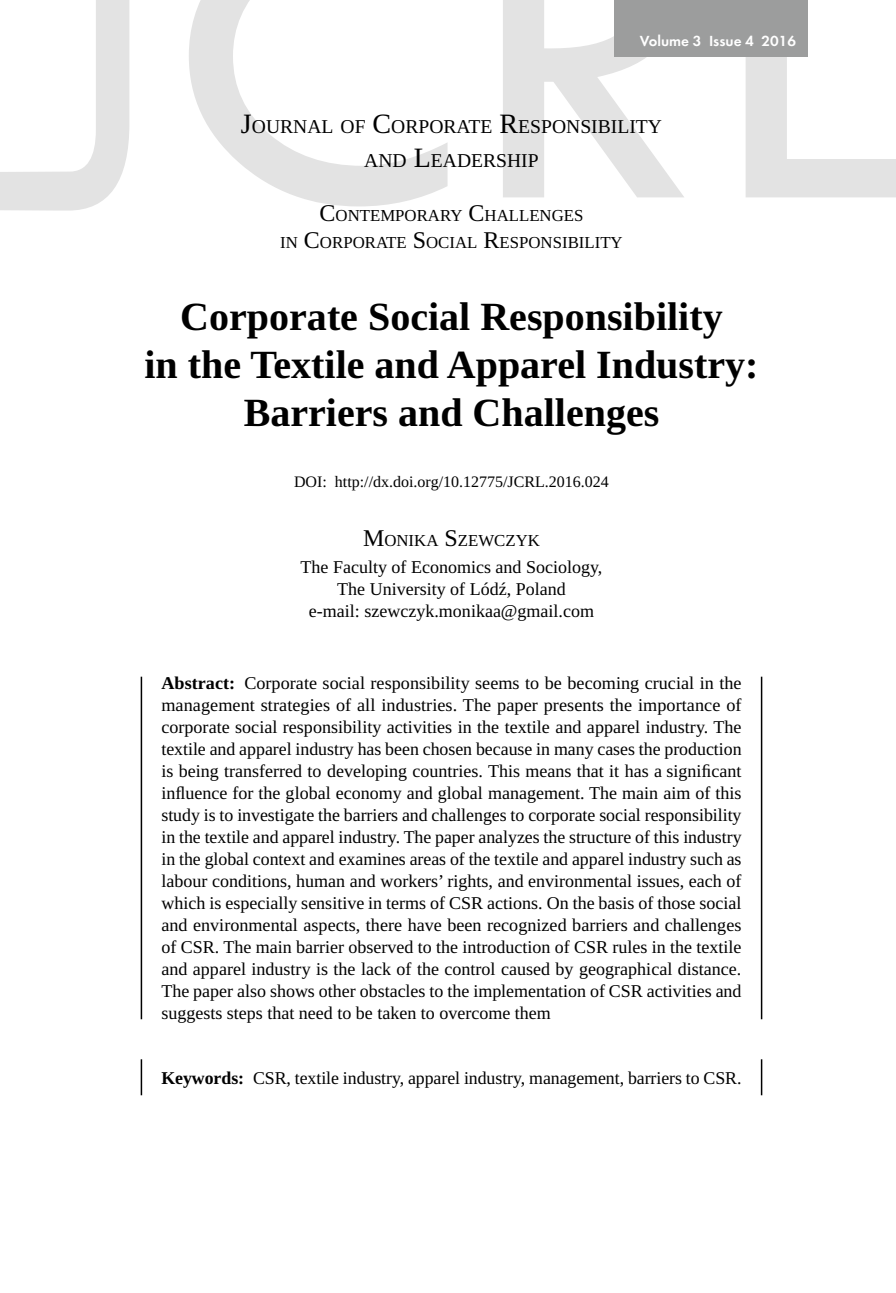
<style>
.page{position:relative;width:896px;height:1293px;background:#fff}
.page>*{position:absolute;margin:0;border:0;box-sizing:border-box;transform-origin:0 0}
.t1{font:700 40px/48px "Liberation Serif";color:#000;text-align:center}
.t2{font:19.6px/33.6px "Liberation Serif";color:#000;text-align:center}
.t3{font:18px/22px "Liberation Serif";color:#000;text-align:center}
.t4{font:16.8px/27px "Liberation Serif";color:#000;text-align:center}
.t5{font:16px "Liberation Serif";color:#000}
.t6{font:15.2px "Futura Demi";color:#fff}
.s1{font-size:28px}
.s2{font-size:24px}
.s3{font-weight:700}
</style>
<div class="page">
<svg style="left:0;top:0;width:896px;height:211px"></svg>
<div style="left:614px;top:0;width:193px;height:57px;background:#9c9d9d"></div>
<hr style="left:141px;top:676px;width:1px;height:343px;background:#000">
<hr style="left:761px;top:676px;width:1px;height:343px;background:#000">
<hr style="left:141px;top:1059px;width:1px;height:36px;background:#000">
<hr style="left:761px;top:1059px;width:1px;height:36px;background:#000">
<p class="t6" style="left:640px;top:31px;width:158px">Volume 3 Issue 4 2016</p>
<p class="t2" style="left:241px;top:110px;width:422px"><span class="s1">J</span>OURNAL OF <span class="s1">C</span>ORPORATE <span class="s1">R</span>ESPONSIBILITY<br>AND <span class="s1">L</span>EADERSHIP</p>
<p class="t4" style="left:280px;top:202px;width:344px"><span class="s2">C</span>ONTEMPORARY <span class="s2">C</span>HALLENGES<br>IN <span class="s2">C</span>ORPORATE <span class="s2">S</span>OCIAL <span class="s2">R</span>ESPONSIBILITY</p>
<h1 class="t1" style="left:144px;top:291px;width:615px">Corporate Social Responsibility<br>in the Textile and Apparel Industry:<br>Barriers and Challenges</h1>
<p class="t5" style="left:294px;top:471px;width:316px">doi: http://dx.doi.org/10.12775/JCRL.2016.024</p>
<p class="t4" style="left:363px;top:526px;width:178px"><span class="s2">M</span>ONIKA <span class="s2">S</span>ZEWCZYK</p>
<p class="t3" style="left:300px;top:555px;width:303px">The Faculty of Economics and Sociology,<br>The University of Lódź, Poland<br>e-mail: szewczyk.monikaa@gmail.com</p>
<p class="t3" style="left:161px;top:672px;width:582px;text-align:justify"><span class="s3">Abstract:</span> Corporate social responsibility seems to be becoming crucial in the management strategies of all industries. The paper presents the importance of corporate social responsibility activities in the textile and apparel industry. The textile and apparel industry has been chosen because in many cases the production is being transferred to developing countries. This means that it has a significant influence for the global economy and global management. The main aim of this study is to investigate the barriers and challenges to corporate social responsibility in the textile and apparel industry. The paper analyzes the structure of this industry in the global context and examines areas of the textile and apparel industry such as labour conditions, human and workers’ rights, and environmental issues, each of which is especially sensitive in terms of CSR actions. On the basis of those social and environmental aspects, there have been recognized barriers and challenges of CSR. The main barrier observed to the introduction of CSR rules in the textile and apparel industry is the lack of the control caused by geographical distance.<br>The paper also shows other obstacles to the implementation of CSR activities and suggests steps that need to be taken to overcome them</p>
<p class="t3" style="left:161px;top:1066px;width:581px"><span class="s3">Keywords:</span> CSR, textile industry, apparel industry, management, barriers to CSR.</p>
</div>
